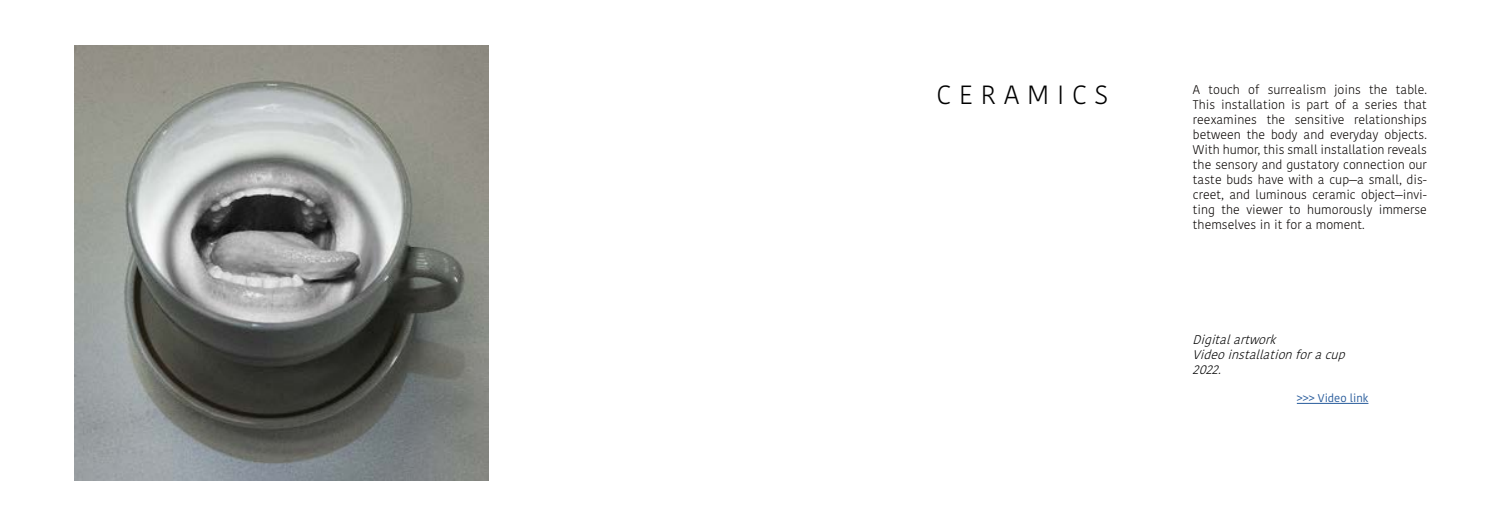
<style>
.page{position:relative;width:1489px;height:525px;background:#fff}
.page>*{position:absolute;margin:0;border:0;box-sizing:border-box;transform-origin:0 0}
.t1{font:300 26.25px "Kohinoor Bangla";letter-spacing:.3em;color:#000}
.t2{font:300 12.5px/15px "Kohinoor Bangla";color:#070300;text-align:justify}
.t3{font:italic 300 12.5px/15px "Kohinoor Bangla";color:#000}
.t4{font:11.25px "Kohinoor Bangla";color:#275b9b}
</style>
<div class="page">
<img style="left:74px;top:45px;width:414px;height:435px">
<hr style="left:1296px;top:403px;width:72px;height:1px;background:#275b9b">
<h1 class="t1" style="left:936px;top:76px;width:173px">CERAMICS</h1>
<p class="t2" style="left:1192px;top:82px;width:235px">A touch of surrealism joins the table.<br>This installation is part of a series that reexamines the sensitive relationships between the body and everyday objects.<br>With humor, this small installation reveals the sensory and gustatory connection our taste buds have with a cup—a small, dis&shy;creet, and luminous ceramic object—invi&shy;ting the viewer to humorously immerse themselves in it for a moment.</p>
<p class="t3" style="left:1192px;top:331px;width:158px">Digitalartwork<br>Videoinstallationforacup<br>2022.</p>
<p class="t4" style="left:1296px;top:389px;width:73px">&gt;&gt;&gt; Video link</p>
</div>
